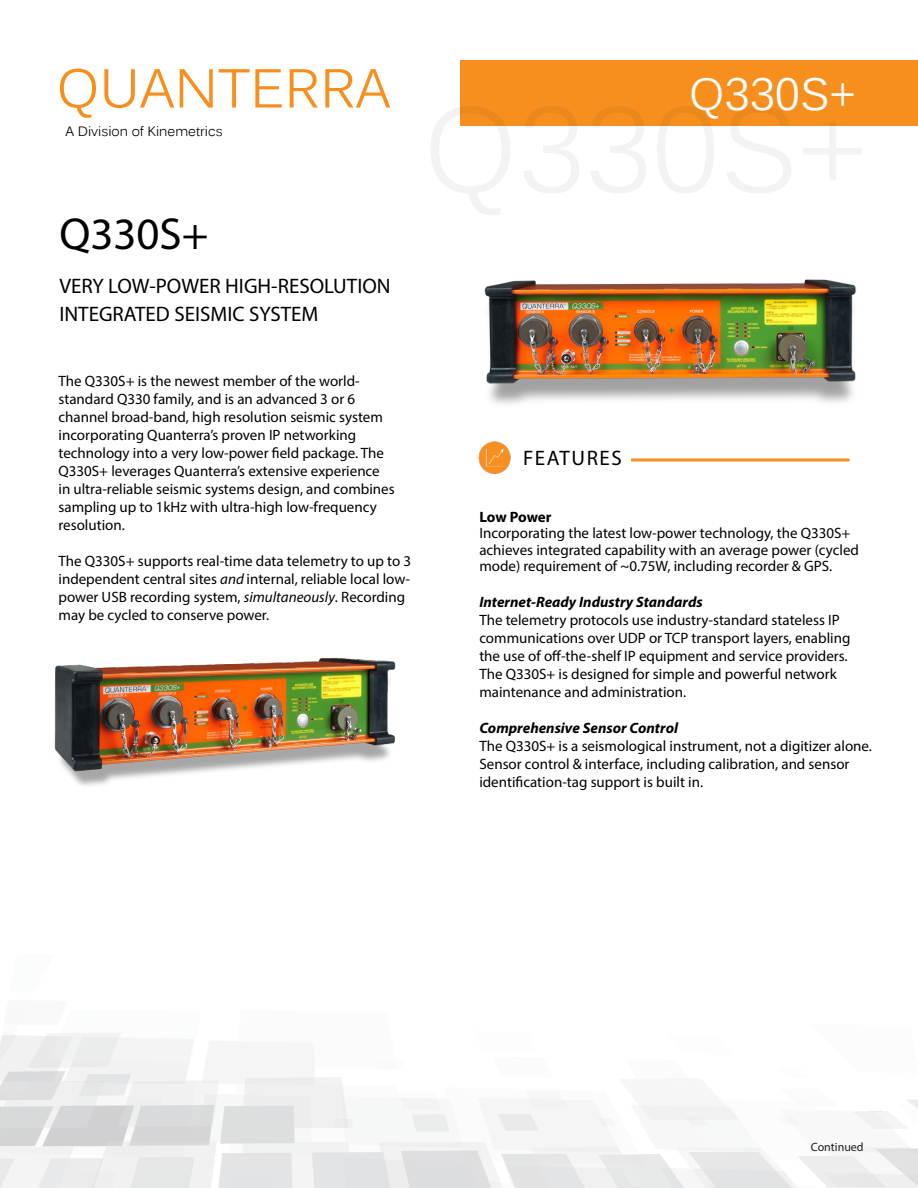
<style>
.page{position:relative;width:918px;height:1188px;background:#fff}
.page>*{position:absolute;margin:0;border:0;box-sizing:border-box;transform-origin:0 0}
.t1{font:54px "Kalinga";color:#f68f1e}
.t2{font:45px "Kalinga";color:#fff}
.t3{font:45px "Myriad Pro";color:#000}
.t4{font:21px/27.6px "Myriad Pro";color:#000}
.t5{font:21px "Myriad Pro";letter-spacing:.075em;color:#000}
.t6{font:15px/18px "Myriad Pro";color:#000}
.t7{font:italic 700 15px "Myriad Pro";color:#000}
.t8{font:700 15px "Myriad Pro";letter-spacing:-.01em;color:#000}
.t9{font:13.5px "Kalinga";color:#000}
.t10{font:12px "Myriad Pro";color:#000}
.s1{font-style:italic}
</style>
<div class="page">
<img style="left:478px;top:441px;width:33px;height:33px">
<hr style="left:631px;top:458px;width:218px;height:3px;background:#f68f1e">
<div style="left:460px;top:60px;width:458px;height:66px;background:#f68f1e"></div>
<img style="left:0;top:1033px;width:918px;height:155px">
<img style="left:54px;top:658px;width:342px;height:128px">
<img style="left:484px;top:279px;width:373px;height:125px">
<h1 class="t1" style="left:56px;top:54px;width:335px">QUANTERRA</h1>
<p class="t9" style="left:65px;top:123px;width:159px">A Division of Kinemetrics</p>
<h2 class="t3" style="left:59px;top:206px;width:151px">Q330S+</h2>
<h3 class="t4" style="left:59px;top:272px;width:333px">VERY LOW-POWER HIGH-RESOLUTION<br>INTEGRATED SEISMIC SYSTEM</h3>
<p class="t6" style="left:58px;top:372px;width:338px">The Q330S+ is the newest member of the world&shy;standard Q330 family, and is an advanced 3 or 6 channel broad-band, high resolution seismic system incorporating Quanterra’s proven IP networking technology into a very low-power field package. The Q330S+ leverages Quanterra’s extensive experience in ultra-reliable seismic systems design, and combines sampling up to 1kHz with ultra-high low-frequency resolution.</p>
<p class="t6" style="left:58px;top:552px;width:354px">The Q330S+ supports real-time data telemetry to up to 3 independent central sites <span class="s1">and</span> internal, reliable local low&shy;power USB recording system, <span class="s1">simultaneously</span>. Recording may be cycled to conserve power.</p>
<h2 class="t2" style="left:689px;top:65px;width:168px">Q330S+</h2>
<h3 class="t5" style="left:523px;top:445px;width:100px">FEATURES</h3>
<p class="t8" style="left:479px;top:507px;width:74px">Low Power</p>
<p class="t6" style="left:479px;top:525px;width:381px;line-height:16.5px">Incorporating the latest low-power technology, the Q330S+ achieves integrated capability with an average power (cycled mode) requirement of ~0.75W, including recorder &amp; GPS.</p>
<p class="t7" style="left:479px;top:592px;width:225px">Internet-Ready Industry Standards</p>
<p class="t6" style="left:479px;top:611px;width:373px">The telemetry protocols use industry-standard stateless IP communications over UDP or TCP transport layers, enabling the use of off-the-shelf IP equipment and service providers.<br>The Q330S+ is designed for simple and powerful network maintenance and administration.</p>
<p class="t7" style="left:479px;top:718px;width:200px">Comprehensive Sensor Control</p>
<p class="t6" style="left:479px;top:737px;width:394px">The Q330S+ is a seismological instrument, not a digitizer alone.<br>Sensor control &amp; interface, including calibration, and sensor identification-tag support is built in.</p>
<p class="t10" style="left:811px;top:1140px;width:54px">Continued</p>
</div>
